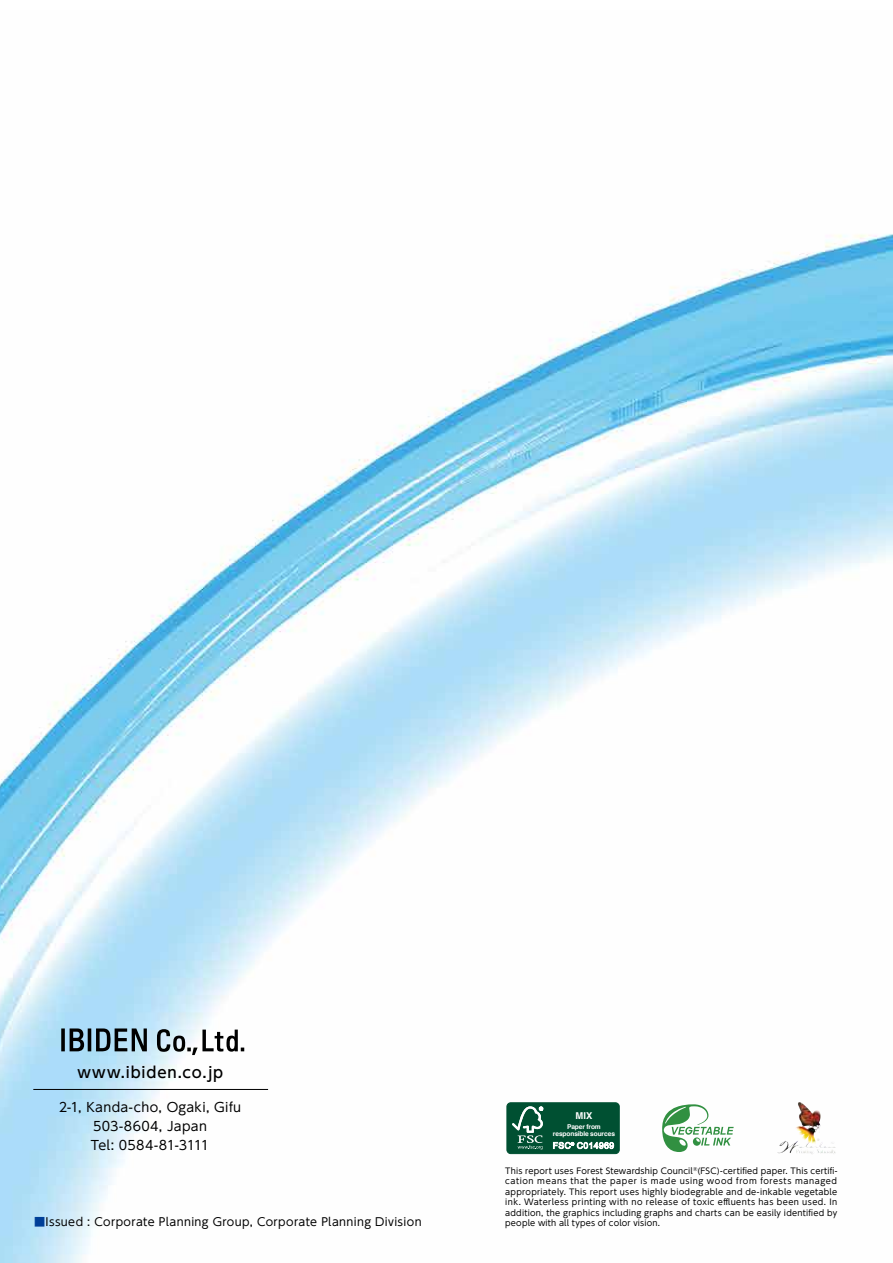
<style>
.page{position:relative;width:893px;height:1263px;background:#fff}
.page>*{position:absolute;margin:0;border:0;box-sizing:border-box;transform-origin:0 0}
.t1{font:500 15px "UD Shin Go Pro";letter-spacing:.055em;color:#000}
.t2{font:12.75px/19.2px "UD Shin Go Pro";letter-spacing:.03em;color:#000;text-align:center}
.t3{font:11.25px "UD Shin Go Pro";letter-spacing:.035em;color:#000}
.t4{font:700 9.45px "Helvetica";color:#fff}
.t5{font:8.25px/10.5px "UD Shin Go Pro";letter-spacing:.025em;color:#000;text-align:justify}
.t6{font:700 6.6px/7.2px "Helvetica";letter-spacing:-.015em;color:#fff;text-align:center}
.s1{color:#003f98}
</style>
<div class="page">
<img style="left:0;top:234px;width:893px;height:1029px">
<img style="left:795px;top:1102px;width:15px;height:40px">
<hr style="left:33px;top:1089px;width:235px;height:1px;background:#000">
<svg style="left:662px;top:1104px;width:72px;height:48px"></svg>
<div style="left:507px;top:1103px;width:112px;height:50px;background:#005032;border-radius:4px"></div>
<div style="left:506px;top:1102px;width:114px;height:52px;border:1px solid #005032;border-radius:4px"></div>
<svg style="left:512px;top:1106px;width:31px;height:43px"></svg>
<svg style="left:553px;top:1142px;width:61px;height:7px"></svg>
<svg style="left:61px;top:1028px;width:183px;height:27px"></svg>
<h1 class="t1" style="left:77px;top:1060px;width:147px">www.ibiden.co.jp</h1>
<h2 class="t2" style="left:59px;top:1097px;width:184px">2-1, Kanda-cho, Ogaki, Gifu<br>503-8604, Japan<br>Tel: 0584-81-3111</h2>
<h3 class="t3" style="left:34px;top:1212px;width:389px"><span class="s1">■</span>Issued : Corporate Planning Group, Corporate Planning Division</h3>
<p class="t4" style="left:575px;top:1107px;width:19px">MIX</p>
<p class="t6" style="left:553px;top:1123px;width:64px">Paper from responsible sources</p>
<p class="t5" style="left:505px;top:1165px;width:334px">This report uses Forest Stewardship Council<sup>®</sup>(FSC)-certified paper. This certifi&shy;cation means that the paper is made using wood from forests managed appropriately. This report uses highly biodegrable and de-inkable vegetable ink. Waterless printing with no release of toxic effluents has been used. In addition, the graphics including graphs and charts can be easily identified by people with all types of color vision.</p>
<p class="t5" style="left:723px;top:1196px;width:8px">f</p>
</div>
